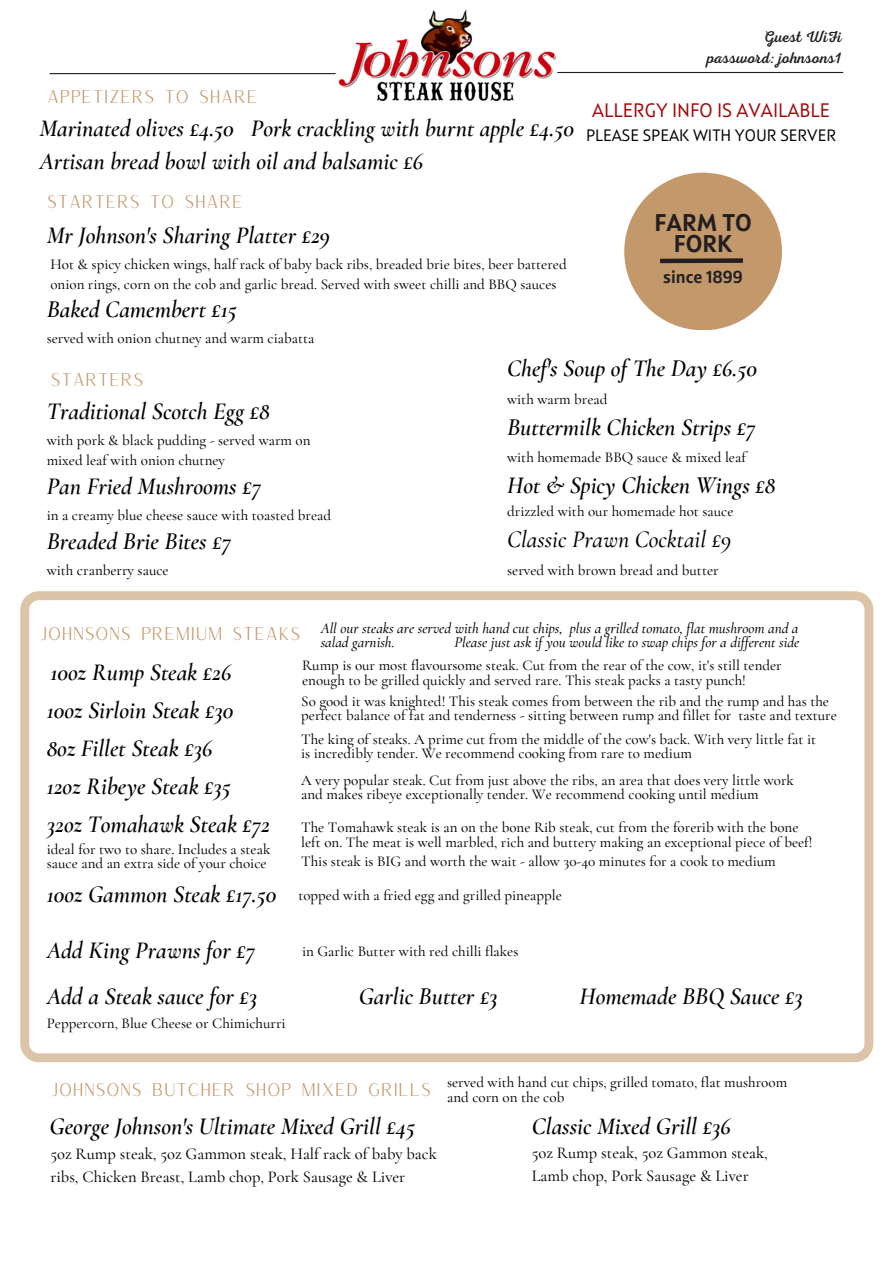
<style>
.page{position:relative;width:894px;height:1264px;background:#fff}
.page>*{position:absolute;margin:0;border:0;box-sizing:border-box;transform-origin:0 0}
.t1{font:700 24.15px/21.8px "Squad";color:#231f20;text-align:center}
.t2{font:italic 600 24px/32.7px "Cormorant Garamond";color:#000}
.t3{font:italic 500 24px "Cormorant Garamond";color:#000}
.t4{font:19.5px "Squad";color:#9f0707}
.t5{font:18px "Versailles";color:#c3996b}
.t6{font:700 17.4px "Squad";color:#231f20}
.t7{font:500 16.5px/22.5px "Cormorant Garamond";color:#000}
.t8{font:16.5px "Squad";color:#000}
.t9{font:15.75px "Nexa Script";color:#231f20}
.t10{font:500 15px/14.7px "Cormorant Garamond";color:#000}
.t11{font:italic 500 15px/14.7px "Cormorant Garamond";color:#000}
</style>
<div class="page">
<img style="left:335px;top:10px;width:223px;height:92px">
<hr style="left:50px;top:73px;width:285px;height:1px;background:#231f20">
<hr style="left:557px;top:72px;width:286px;height:1px;background:#231f20">
<svg style="left:20px;top:591px;width:853px;height:471px"></svg>
<div style="left:624px;top:173px;width:157px;height:157px;background:#c3996b;border-radius:50%"></div>
<div style="left:660px;top:258px;width:82px;height:5px;background:#231f20"></div>
<h2 class="t5" style="left:47px;top:85px;width:212px">APPETIZERS TO SHARE</h2>
<p class="t2" style="left:39px;top:112px;width:536px">Marinated olives £4.50 Pork crackling with burnt apple £4.50<br>Artisan bread bowl with oil and balsamic £6</p>
<h5 class="t5" style="left:47px;top:190px;width:198px">STARTERS TO SHARE</h5>
<h5 class="t2" style="left:47px;top:219px;width:285px">Mr Johnson's Sharing Platter £29</h5>
<h2 class="t10" style="left:50px;top:254px;width:517px;line-height:20.2px">Hot &amp; spicy chicken wings, half rack of baby back ribs, breaded brie bites, beer battered onion rings, corn on the cob and garlic bread. Served with sweet chilli and BBQ sauces</h2>
<h3 class="t2" style="left:47px;top:293px;width:191px">Baked Camembert £15</h3>
<h5 class="t10" style="left:47px;top:331px;width:269px">served with onion chutney and warm ciabatta</h5>
<h5 class="t9" style="left:763px;top:28px;width:79px">Guest WiFi</h5>
<h2 class="t9" style="left:706px;top:49px;width:136px">password: johnsons1</h2>
<h4 class="t4" style="left:592px;top:102px;width:239px">ALLERGY INFO IS AVAILABLE</h4>
<h4 class="t8" style="left:586px;top:128px;width:251px">PLEASE SPEAK WITH YOUR SERVER</h4>
<p class="t1" style="left:654px;top:213px;width:99px">FARM TO<br>FORK</p>
<h3 class="t6" style="left:663px;top:269px;width:81px">since 1899</h3>
<h5 class="t5" style="left:50px;top:368px;width:95px">STARTERS</h5>
<h2 class="t2" style="left:47px;top:395px;width:224px">Traditional Scotch Egg £8</h2>
<h5 class="t10" style="left:47px;top:430px;width:265px;line-height:20.2px">with pork &amp; black pudding - served warm on mixed leaf with onion chutney</h5>
<h2 class="t2" style="left:47px;top:470px;width:216px">Pan Fried Mushrooms £7</h2>
<h2 class="t10" style="left:47px;top:508px;width:286px">in a creamy blue cheese sauce with toasted bread</h2>
<h5 class="t2" style="left:47px;top:525px;width:186px">Breaded Brie Bites £7</h5>
<h5 class="t10" style="left:47px;top:563px;width:123px">with cranberry sauce</h5>
<h2 class="t2" style="left:507px;top:352px;width:251px">Chef's Soup of The Day £6.50</h2>
<h5 class="t10" style="left:507px;top:392px;width:102px">with warm bread</h5>
<h4 class="t2" style="left:507px;top:411px;width:250px">Buttermilk Chicken Strips £7</h4>
<h2 class="t10" style="left:507px;top:450px;width:240px">with homemade BBQ sauce &amp; mixed leaf</h2>
<h5 class="t2" style="left:507px;top:469px;width:269px">Hot &amp; Spicy Chicken Wings £8</h5>
<h2 class="t10" style="left:507px;top:504px;width:228px">drizzled with our homemade hot sauce</h2>
<h5 class="t3" style="left:507px;top:525px;width:225px">Classic Prawn Cocktail £9</h5>
<h2 class="t10" style="left:507px;top:562px;width:213px">served with brown bread and butter</h2>
<h3 class="t5" style="left:39px;top:622px;width:263px">JOHNSONS PREMIUM STEAKS</h3>
<h2 class="t11" style="left:320px;top:620px;width:479px">All our steaks are served with hand cut chips, plus a grilled tomato, flat mushroom and a salad garnish.</h2>
<h2 class="t11" style="left:454px;top:635px;width:346px">Please just ask if you would like to swap chips for a different side</h2>
<h1 class="t2" style="left:50px;top:656px;width:182px">10oz Rump Steak £26</h1>
<h4 class="t2" style="left:47px;top:694px;width:188px">10oz Sirloin Steak £30</h4>
<h3 class="t2" style="left:47px;top:732px;width:167px">8oz Fillet Steak £36</h3>
<h2 class="t2" style="left:47px;top:770px;width:186px">12oz Ribeye Steak £35</h2>
<h5 class="t2" style="left:47px;top:808px;width:225px">32oz Tomahawk Steak £72</h5>
<h2 class="t10" style="left:47px;top:841px;width:225px">ideal for two to share. Includes a steak sauce and an extra side of your choice</h2>
<h2 class="t10" style="left:302px;top:658px;width:481px">Rump is our most flavoursome steak. Cut from the rear of the cow, it's still tender enough to be grilled quickly and served rare. This steak packs a tasty punch!</h2>
<h5 class="t10" style="left:301px;top:693px;width:537px">So good it was knighted! This steak comes from between the rib and the rump and has the perfect balance of fat and tenderness - sitting between rump and fillet for taste and texture</h5>
<h2 class="t10" style="left:301px;top:731px;width:516px">The king of steaks. A prime cut from the middle of the cow's back. With very little fat it is incredibly tender. We recommend cooking from rare to medium</h2>
<h5 class="t10" style="left:301px;top:772px;width:494px">A very popular steak. Cut from just above the ribs, an area that does very little work and makes ribeye exceptionally tender. We recommend cooking until medium</h5>
<h2 class="t10" style="left:301px;top:819px;width:512px">The Tomahawk steak is an on the bone Rib steak, cut from the forerib with the bone left on. The meat is well marbled, rich and buttery making an exceptional piece of beef!</h2>
<h5 class="t10" style="left:301px;top:853px;width:476px">This steak is BIG and worth the wait - allow 30-40 minutes for a cook to medium</h5>
<h2 class="t2" style="left:47px;top:878px;width:231px">10oz Gammon Steak £17.50</h2>
<h5 class="t10" style="left:298px;top:888px;width:265px">topped with a fried egg and grilled pineapple</h5>
<h2 class="t2" style="left:47px;top:933px;width:210px">Add King Prawns for £7</h2>
<h5 class="t10" style="left:302px;top:943px;width:218px">in Garlic Butter with red chilli flakes</h5>
<h5 class="t2" style="left:47px;top:979px;width:212px">Add a Steak sauce for £3</h5>
<h3 class="t10" style="left:47px;top:1016px;width:240px">Peppercorn, Blue Cheese or Chimichurri</h3>
<h2 class="t2" style="left:358px;top:979px;width:140px">Garlic Butter £3</h2>
<h5 class="t2" style="left:579px;top:979px;width:225px">Homemade BBQ Sauce £3</h5>
<h5 class="t5" style="left:50px;top:1078px;width:382px">JOHNSONS BUTCHER SHOP MIXED GRILLS</h5>
<h2 class="t10" style="left:447px;top:1075px;width:341px">served with hand cut chips, grilled tomato, flat mushroom and corn on the cob</h2>
<h5 class="t2" style="left:50px;top:1109px;width:367px">George Johnson's Ultimate Mixed Grill £45</h5>
<h2 class="t2" style="left:531px;top:1109px;width:200px">Classic Mixed Grill £36</h2>
<h2 class="t7" style="left:531px;top:1141px;width:238px">5oz Rump steak, 5oz Gammon steak,<br>Lamb chop, Pork Sausage &amp; Liver</h2>
<h3 class="t7" style="left:50px;top:1142px;width:388px">5oz Rump steak, 5oz Gammon steak, Half rack of baby back ribs, Chicken Breast, Lamb chop, Pork Sausage &amp; Liver</h3>
</div>
